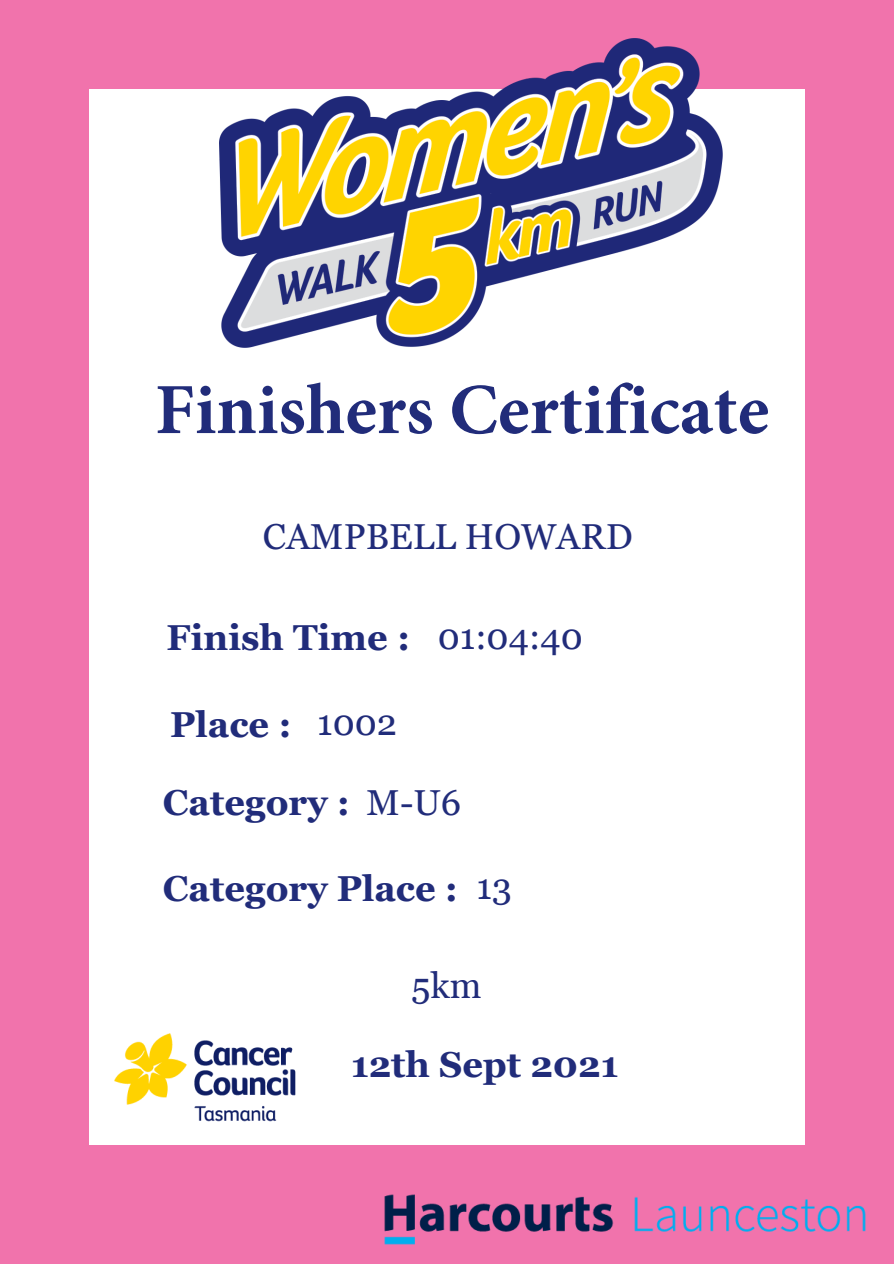
<style>
.page{position:relative;width:894px;height:1264px;background:#fff}
.page>*{position:absolute;margin:0;border:0;box-sizing:border-box;transform-origin:0 0}
.t1{font:700 72px "Minion Pro";color:#212c7a}
.t2{font:700 36px "Vani";color:#212c7a}
.t3{font:36px "Vani";color:#212c7a}
</style>
<div class="page">
<div style="left:0;top:0;width:893px;height:1263px;background:#f173ac"></div>
<div style="left:89px;top:89px;width:715px;height:1055px;background:#fff"></div>
<img style="left:89px;top:1033px;width:230px;height:112px">
<img style="left:219px;top:38px;width:503px;height:310px">
<img style="left:384px;top:1194px;width:482px;height:51px">
<h1 class="t1" style="left:155px;top:359px;width:615px">Finishers Certificate</h1>
<p class="t3" style="left:263px;top:515px;width:371px">CAMPBELL HOWARD</p>
<p class="t2" style="left:166px;top:617px;width:245px">Finish Time :</p>
<p class="t2" style="left:170px;top:703px;width:123px">Place :</p>
<p class="t3" style="left:317px;top:701px;width:81px">1002</p>
<p class="t3" style="left:437px;top:615px;width:147px">01:04:40</p>
<p class="t2" style="left:163px;top:781px;width:189px">Category :</p>
<p class="t3" style="left:366px;top:781px;width:96px">M-U6</p>
<p class="t2" style="left:163px;top:867px;width:296px">Category Place :</p>
<p class="t3" style="left:476px;top:866px;width:37px">13</p>
<p class="t3" style="left:411px;top:964px;width:72px">5km</p>
<p class="t2" style="left:351px;top:1043px;width:269px">12th Sept 2021</p>
</div>
